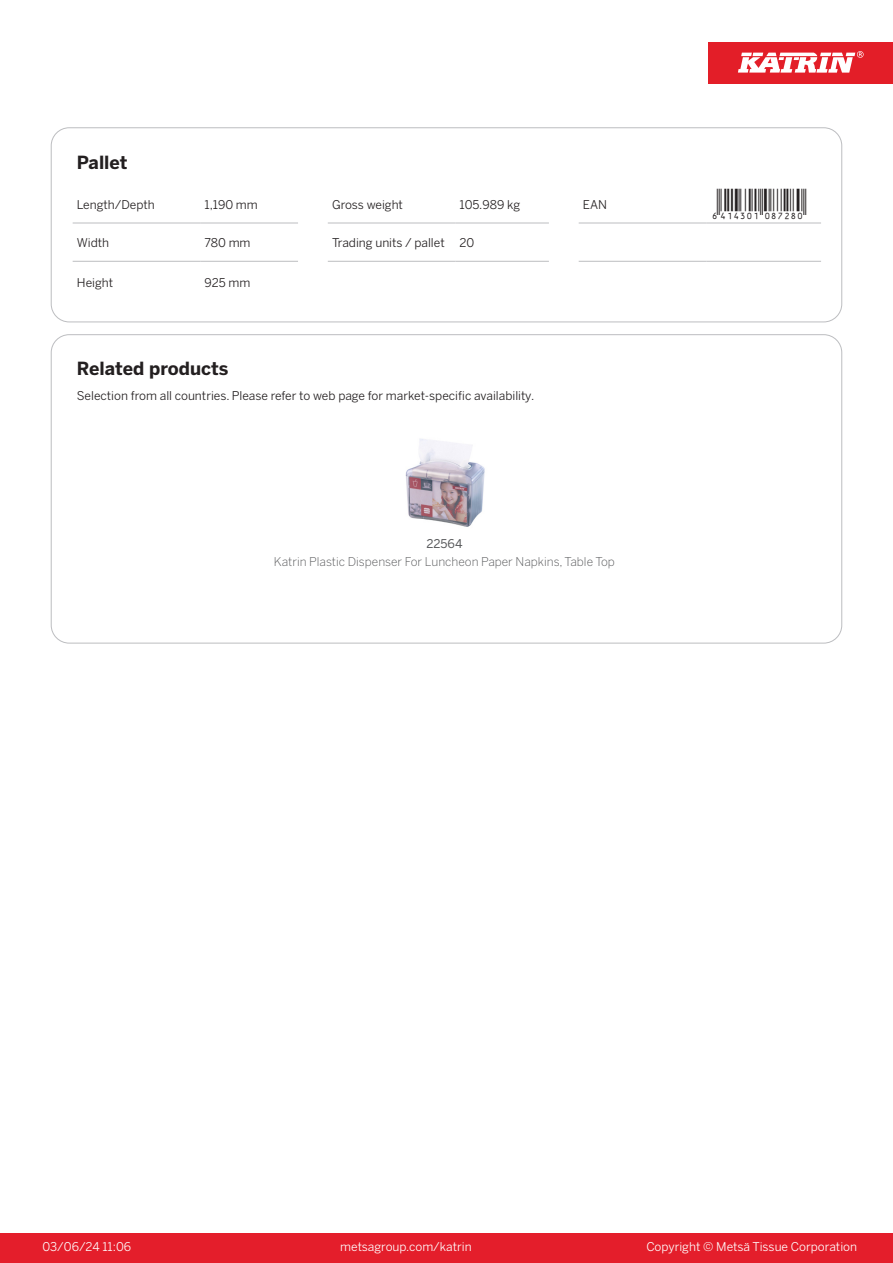
<style>
.page{position:relative;width:893px;height:1263px;background:#fff}
.page>*{position:absolute;margin:0;border:0;box-sizing:border-box;transform-origin:0 0}
.T_EAN{font:30px "Viisas EAN Matala";color:#231f20}
.T_TableHeader{font:700 18px "Benton Sans";color:#231f20}
.T_TableBody{font:12px "Benton Sans";color:#231f20}
.t1{font:12px "Benton Sans";color:#fff}
.T_RelatedName{font:300 12px "Benton Sans";color:#57585a}
.T_RelatedCode{font:12px "Benton Sans";color:#57585a}
</style>
<div class="page">
<div style="left:0;top:1233px;width:893px;height:30px;background:#e41e2b"></div>
<div style="left:708px;top:43px;width:185px;height:41px;background:#e31e28"></div>
<svg style="left:738px;top:51px;width:126px;height:22px"></svg>
<hr style="left:73px;top:223px;width:127px;height:1px;background:#bcbdc0">
<hr style="left:200px;top:223px;width:98px;height:1px;background:#bcbdc0">
<hr style="left:328px;top:223px;width:127px;height:1px;background:#bcbdc0">
<hr style="left:455px;top:223px;width:94px;height:1px;background:#bcbdc0">
<hr style="left:579px;top:223px;width:127px;height:1px;background:#bcbdc0">
<hr style="left:706px;top:223px;width:115px;height:1px;background:#bcbdc0">
<hr style="left:73px;top:261px;width:127px;height:1px;background:#bcbdc0">
<hr style="left:200px;top:261px;width:98px;height:1px;background:#bcbdc0">
<hr style="left:328px;top:261px;width:127px;height:1px;background:#bcbdc0">
<hr style="left:455px;top:261px;width:94px;height:1px;background:#bcbdc0">
<hr style="left:579px;top:261px;width:127px;height:1px;background:#bcbdc0">
<hr style="left:706px;top:261px;width:115px;height:1px;background:#bcbdc0">
<div style="left:51px;top:128px;width:791px;height:194px;border:1px solid #bcbdc0;border-radius:18px"></div>
<img style="left:405px;top:439px;width:80px;height:88px">
<p class="T_TableHeader" style="left:77px;top:151px;width:52px">Pallet</p>
<p class="T_TableBody" style="left:77px;top:197px;width:79px">Length/Depth</p>
<p class="T_TableBody" style="left:204px;top:197px;width:55px">1,190 mm</p>
<p class="T_TableBody" style="left:332px;top:197px;width:72px">Gross weight</p>
<p class="T_TableBody" style="left:460px;top:197px;width:62px">105.989 kg</p>
<p class="T_TableBody" style="left:583px;top:197px;width:26px">EAN</p>
<p class="T_EAN" style="left:710px;top:188px;width:97px">*6414301087280*</p>
<p class="T_TableBody" style="left:77px;top:235px;width:34px">Width</p>
<p class="T_TableBody" style="left:204px;top:235px;width:48px">780 mm</p>
<p class="T_TableBody" style="left:332px;top:235px;width:114px">Trading units / pallet</p>
<p class="T_TableBody" style="left:460px;top:235px;width:16px">20</p>
<p class="T_TableBody" style="left:77px;top:276px;width:38px">Height</p>
<p class="T_TableBody" style="left:204px;top:276px;width:47px">925 mm</p>
<p class="T_TableHeader" style="left:77px;top:357px;width:153px">Related products</p>
<p class="T_TableBody" style="left:77px;top:388px;width:459px">Selection from all countries. Please refer to web page for market-specific availability.</p>
<p class="T_RelatedCode" style="left:426px;top:537px;width:38px">22564</p>
<p class="T_RelatedName" style="left:274px;top:555px;width:342px">Katrin Plastic Dispenser For Luncheon Paper Napkins, Table Top</p>
<p class="t1" style="left:43px;top:1239px;width:90px">03/06/24 11:06</p>
<p class="t1" style="left:340px;top:1239px;width:133px">metsagroup.com/katrin</p>
<p class="t1" style="left:646px;top:1239px;width:212px">Copyright © Metsä Tissue Corporation</p>
</div>
